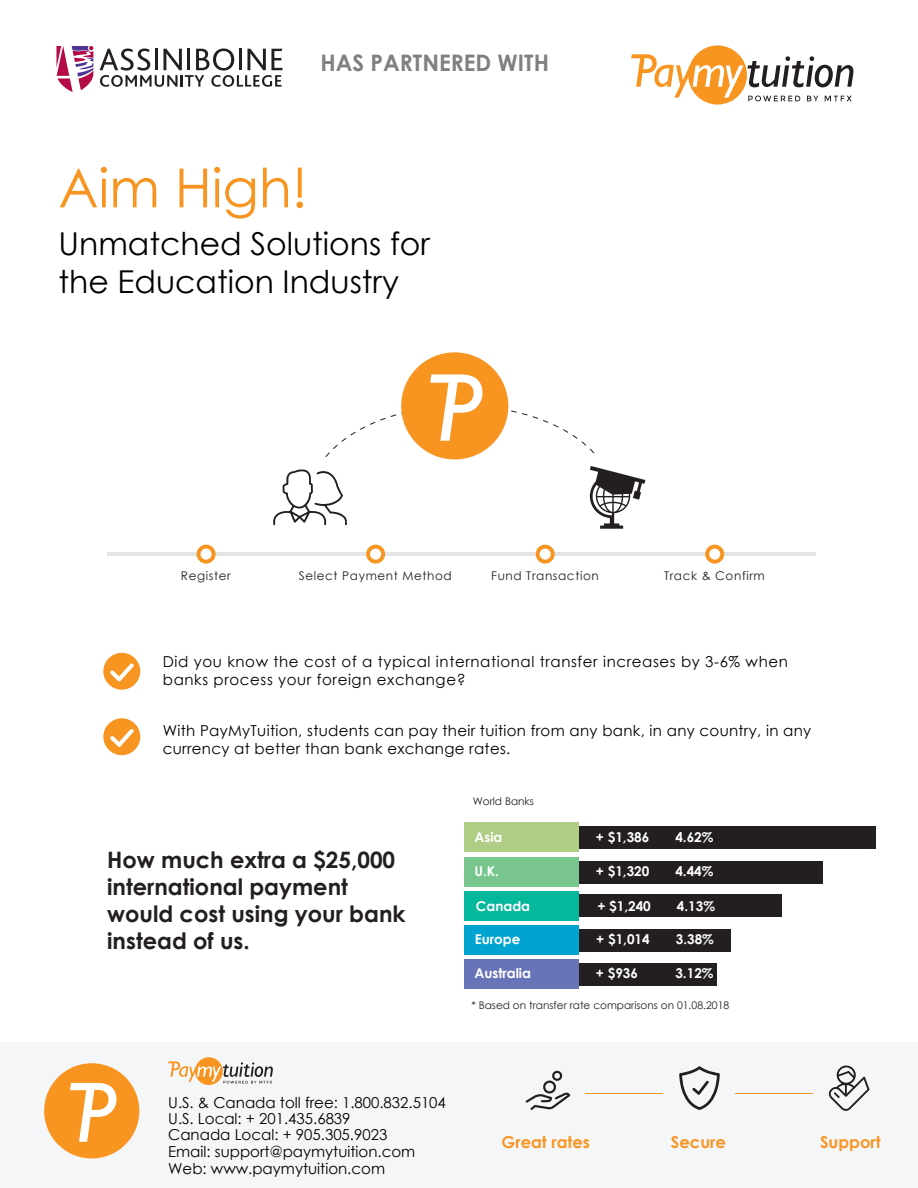
<style>
.page{position:relative;width:918px;height:1188px;background:#fff}
.page>*{position:absolute;margin:0;border:0;box-sizing:border-box;transform-origin:0 0}
.t1{font:54px "Century Gothic";color:#f89521}
.t2{font:31.5px/37.8px "Century Gothic";color:#000}
.t3{font:700 22.8px "Century Gothic";color:#808080}
.t4{font:700 22.65px/27px "Century Gothic";color:#231f20}
.t5{font:700 16.35px "Century Gothic";color:#f89524}
.t6{font:15.15px/16.5px "Century Gothic";color:#000}
.t7{font:15.15px/18px "Century Gothic";letter-spacing:.02em;color:#000}
.t8{font:15.15px/18px "Century Gothic";letter-spacing:.04em;color:#000}
.t9{font:700 13.5px "Century Gothic";color:#fff}
.t10{font:12px "Century Gothic";letter-spacing:.05em;color:#231f20}
.t11{font:10.5px "Century Gothic";color:#231f20}
</style>
<div class="page">
<div style="left:466px;top:826px;width:410px;height:23px;background:#231f20"></div>
<div style="left:466px;top:861px;width:357px;height:23px;background:#231f20"></div>
<div style="left:466px;top:894px;width:315px;height:23px;background:#231f20"></div>
<div style="left:466px;top:929px;width:265px;height:23px;background:#231f20"></div>
<div style="left:466px;top:963px;width:251px;height:23px;background:#231f20"></div>
<div style="left:464px;top:823px;width:114px;height:29px;background:#afcd84"></div>
<div style="left:464px;top:858px;width:114px;height:29px;background:#78c58d"></div>
<div style="left:464px;top:891px;width:114px;height:30px;background:#05b79b"></div>
<div style="left:464px;top:926px;width:114px;height:29px;background:#01a4d0"></div>
<div style="left:464px;top:960px;width:114px;height:29px;background:#6774b7"></div>
<div style="left:103px;top:653px;width:37px;height:37px;background:#f89521;border-radius:50%"></div>
<div style="left:0;top:1043px;width:918px;height:145px;background:#f5f6f7"></div>
<svg style="left:526px;top:1071px;width:44px;height:39px"></svg>
<svg style="left:679px;top:1066px;width:41px;height:44px"></svg>
<svg style="left:829px;top:1066px;width:41px;height:45px"></svg>
<hr style="left:585px;top:1093px;width:78px;height:1px;background:#f89524">
<hr style="left:736px;top:1093px;width:77px;height:1px;background:#f89524">
<div style="left:44px;top:1063px;width:95px;height:95px;background:#f89521;border-radius:48px"></div>
<svg style="left:70px;top:1083px;width:46px;height:59px"></svg>
<svg style="left:195px;top:1057px;width:28px;height:28px"></svg>
<svg style="left:168px;top:1061px;width:105px;height:23px"></svg>
<hr style="left:107px;top:552px;width:708px;height:4px;background:#e4e4e4">
<svg style="left:197px;top:545px;width:19px;height:19px"></svg>
<svg style="left:366px;top:545px;width:19px;height:19px"></svg>
<svg style="left:536px;top:545px;width:19px;height:19px"></svg>
<svg style="left:705px;top:545px;width:19px;height:19px"></svg>
<div style="left:401px;top:352px;width:107px;height:107px;background:#f89521;border-radius:54px"></div>
<svg style="left:273px;top:374px;width:372px;height:155px"></svg>
<svg style="left:110px;top:663px;width:24px;height:18px"></svg>
<div style="left:103px;top:718px;width:37px;height:37px;background:#f89521;border-radius:50%"></div>
<svg style="left:110px;top:729px;width:24px;height:18px"></svg>
<div style="left:688px;top:45px;width:59px;height:60px;background:#f89521;border-radius:50%"></div>
<svg style="left:631px;top:54px;width:223px;height:47px"></svg>
<svg style="left:100px;top:49px;width:182px;height:38px"></svg>
<svg style="left:56px;top:46px;width:38px;height:46px"></svg>
<h3 class="t3" style="left:320px;top:45px;width:230px">HAS PARTNERED WITH</h3>
<h1 class="t1" style="left:58px;top:150px;width:251px">Aim High!</h1>
<h2 class="t2" style="left:58px;top:225px;width:373px">Unmatched Solutions for the Education Industry</h2>
<p class="t10" style="left:181px;top:567px;width:51px">Register</p>
<p class="t10" style="left:299px;top:567px;width:154px">Select Payment Method</p>
<p class="t10" style="left:491px;top:567px;width:109px">Fund Transaction</p>
<p class="t10" style="left:664px;top:567px;width:102px">Track &amp; Confirm</p>
<p class="t8" style="left:163px;top:652px;width:627px">Did you know the cost of a typical international transfer increases by 3-6% when banks process your foreign exchange?</p>
<p class="t7" style="left:163px;top:721px;width:650px">With PayMyTuition, students can pay their tuition from any bank, in any country, in any currency at better than bank exchange rates.</p>
<h3 class="t4" style="left:107px;top:846px;width:300px">How much extra a $25,000 international payment would cost using your bank instead of us.</h3>
<p class="t11" style="left:473px;top:794px;width:63px">World Banks</p>
<p class="t9" style="left:474px;top:827px;width:30px">Asia</p>
<p class="t9" style="left:596px;top:827px;width:55px">+ $1,386</p>
<p class="t9" style="left:675px;top:827px;width:40px">4.62%</p>
<p class="t9" style="left:474px;top:861px;width:26px">U.K.</p>
<p class="t9" style="left:596px;top:861px;width:55px">+ $1,320</p>
<p class="t9" style="left:675px;top:861px;width:40px">4.44%</p>
<p class="t9" style="left:476px;top:896px;width:56px">Canada</p>
<p class="t9" style="left:597px;top:896px;width:55px">+ $1,240</p>
<p class="t9" style="left:677px;top:896px;width:40px">4.13%</p>
<p class="t9" style="left:475px;top:929px;width:47px">Europe</p>
<p class="t9" style="left:596px;top:929px;width:55px">+ $1,014</p>
<p class="t9" style="left:676px;top:929px;width:40px">3.38%</p>
<p class="t9" style="left:474px;top:963px;width:58px">Australia</p>
<p class="t9" style="left:596px;top:963px;width:44px">+ $936</p>
<p class="t9" style="left:675px;top:963px;width:40px">3.12%</p>
<p class="t11" style="left:471px;top:998px;width:259px">* Based on transfer rate comparisons on 01.08.2018</p>
<p class="t6" style="left:168px;top:1094px;width:279px">U.S. &amp; Canada toll free: 1.800.832.5104<br>U.S. Local: + 201.435.6839</p>
<p class="t6" style="left:168px;top:1143px;width:249px">Email: support@paymytuition.com<br>Web: www.paymytuition.com</p>
<p class="t6" style="left:168px;top:1126px;width:221px">Canada Local: + 905.305.9023</p>
<p class="t5" style="left:502px;top:1130px;width:90px">Great rates</p>
<p class="t5" style="left:671px;top:1130px;width:57px">Secure</p>
<p class="t5" style="left:820px;top:1130px;width:62px">Support</p>
</div>
